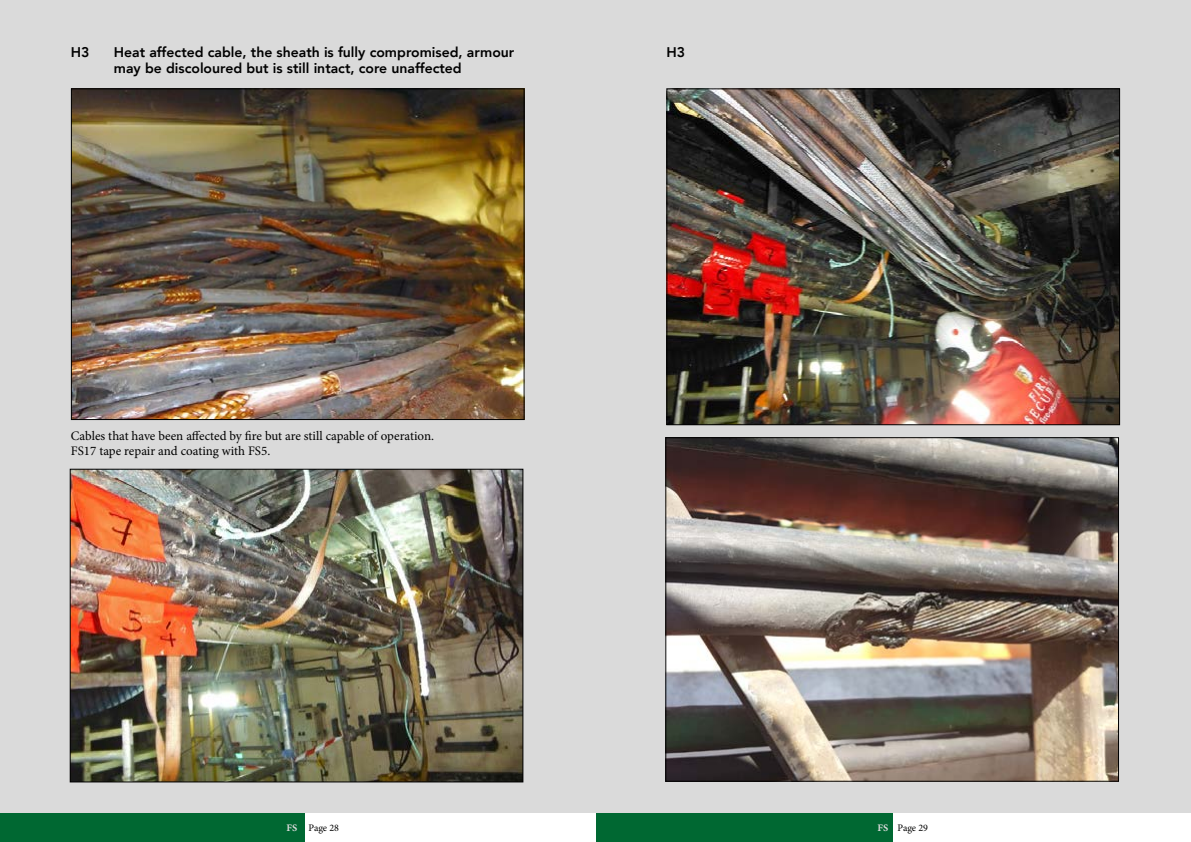
<style>
.page{position:relative;width:1191px;height:842px;background:#fff}
.page>*{position:absolute;margin:0;border:0;box-sizing:border-box;transform-origin:0 0}
.t1{font:800 14px/16px "Avenir";color:#000}
.t2{font:13px/15px "Minion Pro";color:#000}
.t3{font:10px "Minion Pro";letter-spacing:-.005em;color:#000}
.s1{font-family:"Minion Pro Bold Capt";color:#dadada}
</style>
<div class="page">
<div style="left:0;top:0;width:595px;height:814px;background:#dadada"></div>
<div style="left:595px;top:0;width:596px;height:814px;background:#dadada"></div>
<div style="left:595px;top:814px;width:298px;height:28px;background:#006832"></div>
<div style="left:0;top:814px;width:305px;height:28px;background:#006832"></div>
<img style="left:73px;top:90px;width:449px;height:328px">
<div style="left:71px;top:88px;width:453px;height:332px;border:1px solid #000"></div>
<img style="left:72px;top:471px;width:449px;height:309px">
<div style="left:70px;top:469px;width:453px;height:313px;border:1px solid #000"></div>
<img style="left:668px;top:90px;width:450px;height:333px">
<div style="left:666px;top:88px;width:454px;height:337px;border:1px solid #000"></div>
<img style="left:667px;top:439px;width:450px;height:341px">
<div style="left:665px;top:437px;width:454px;height:345px;border:1px solid #000"></div>
<p class="t1" style="left:71px;top:44px;width:20px">H3</p>
<p class="t1" style="left:114px;top:44px;width:402px">Heat affected cable, the sheath is fully compromised, armour may be discoloured but is still intact, core unaffected</p>
<p class="t2" style="left:71px;top:428px;width:365px">Cables that have been affected by fire but are still capable of operation.<br>FS17 tape repair and coating with FS5.</p>
<p class="t1" style="left:666px;top:44px;width:20px">H3</p>
<p class="t3" style="left:286px;top:821px;width:54px"><span class="s1">FS</span> Page 28</p>
<p class="t3" style="left:877px;top:821px;width:52px"><span class="s1">FS</span> Page 29</p>
</div>
